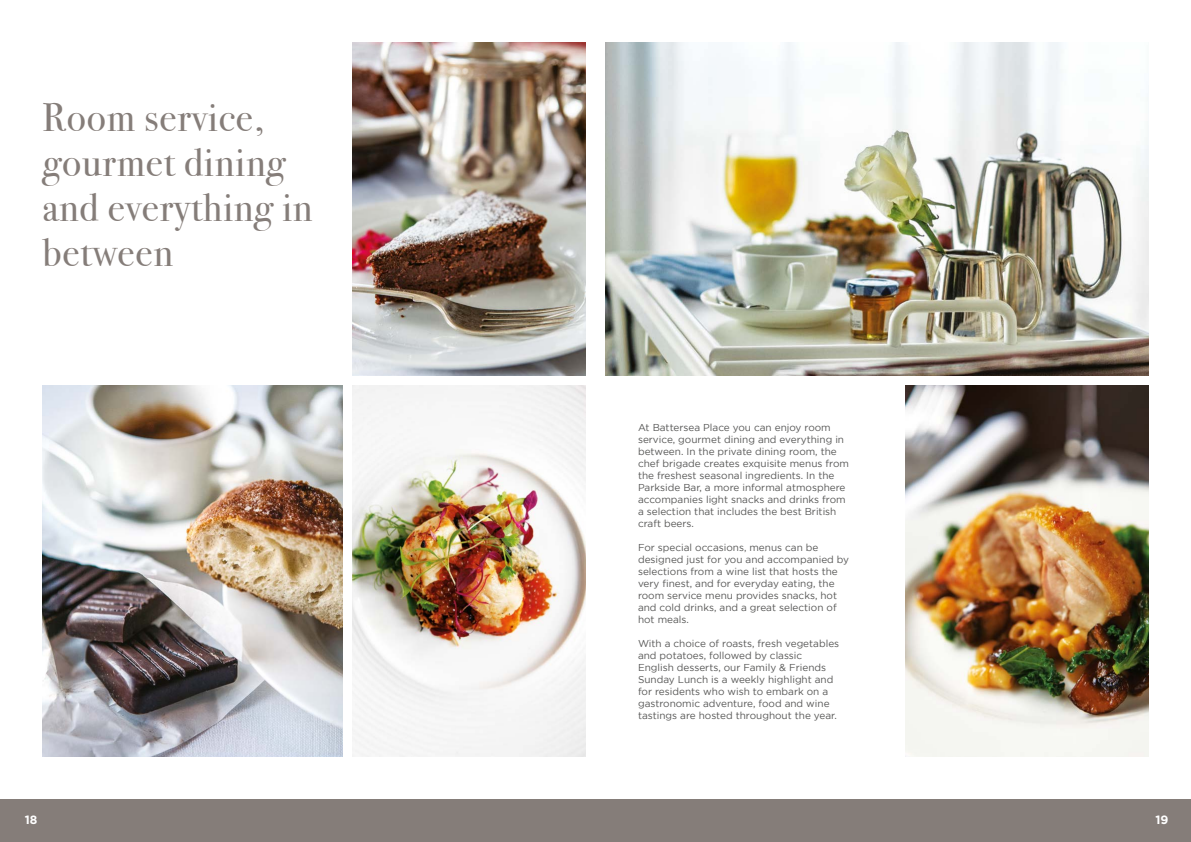
<style>
.page{position:relative;width:1191px;height:842px;background:#fff}
.page>*{position:absolute;margin:0;border:0;box-sizing:border-box;transform-origin:0 0}
.t1{font:40px/45px "Bodoni Svty Two ITCTT";letter-spacing:.02em;color:#857d79}
.t2{font:700 12px "Gotham";color:#fff}
.t3{font:10px/12px "Gotham";color:#575756}
</style>
<div class="page">
<div style="left:0;top:799px;width:1191px;height:43px;background:#857d79"></div>
<img style="left:605px;top:43px;width:543px;height:333px">
<img style="left:43px;top:386px;width:299px;height:371px">
<img style="left:352px;top:386px;width:233px;height:371px">
<img style="left:905px;top:386px;width:243px;height:371px">
<img style="left:352px;top:43px;width:233px;height:333px">
<h1 class="t1" style="left:43px;top:91px;width:271px">Room service, gourmet dining and everything in between</h1>
<p class="t3" style="left:638px;top:421px;width:212px">At Battersea Place you can enjoy room service, gourmet dining and everything in between. In the private dining room, the chef brigade creates exquisite menus from the freshest seasonal ingredients. In the Parkside Bar, a more informal atmosphere accompanies light snacks and drinks from a selection that includes the best British craft beers.</p>
<p class="t3" style="left:638px;top:541px;width:213px">For special occasions, menus can be designed just for you and accompanied by selections from a wine list that hosts the very finest, and for everyday eating, the room service menu provides snacks, hot and cold drinks, and a great selection of hot meals.</p>
<p class="t3" style="left:638px;top:637px;width:203px">With a choice of roasts, fresh vegetables and potatoes, followed by classic English desserts, our Family &amp; Friends Sunday Lunch is a weekly highlight and for residents who wish to embark on a gastronomic adventure, food and wine tastings are hosted throughout the year.</p>
<p class="t2" style="left:25px;top:812px;width:14px">18</p>
<p class="t2" style="left:1155px;top:812px;width:15px">19</p>
</div>
